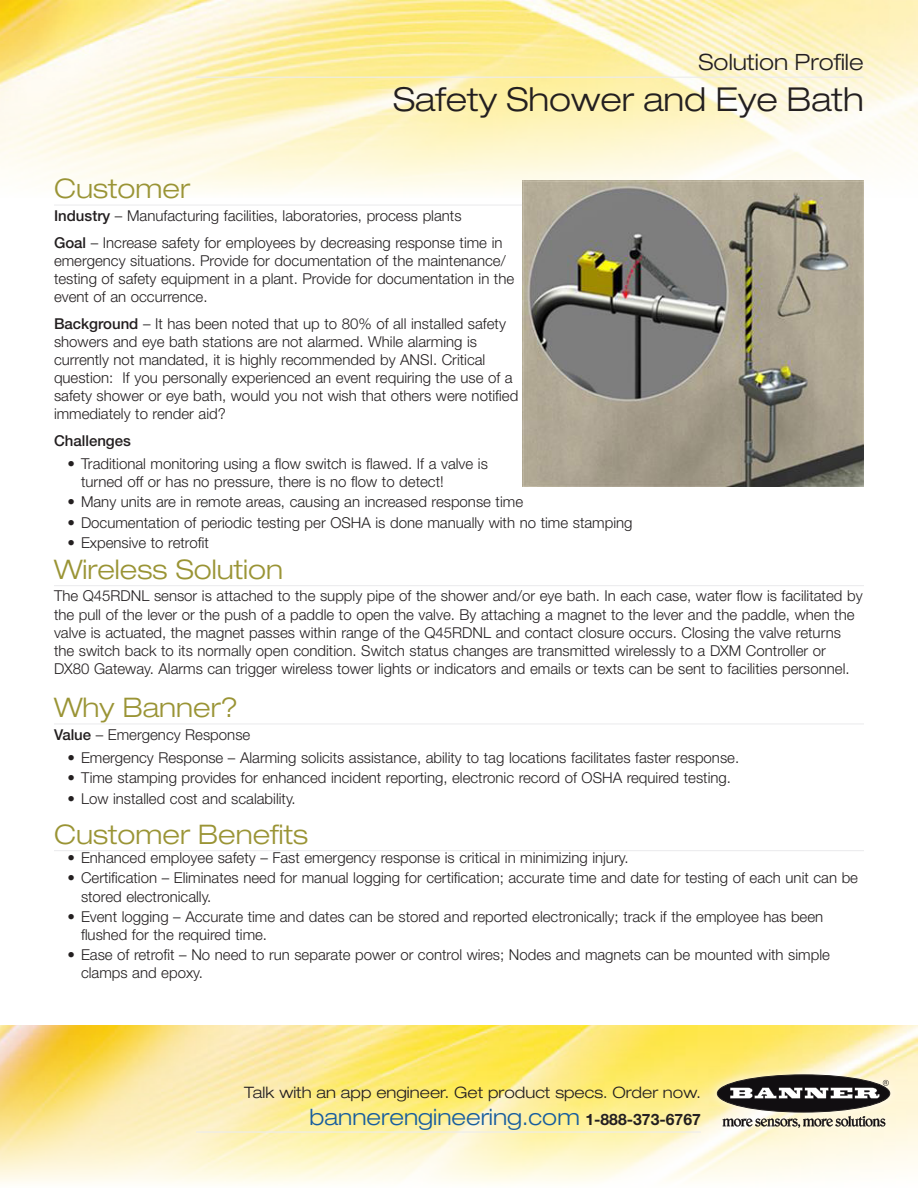
<style>
.page{position:relative;width:918px;height:1188px;background:#fff}
.page>*{position:absolute;margin:0;border:0;box-sizing:border-box;transform-origin:0 0}
.t1{font:300 expanded 33px "Helvetica Neue LT Pro";color:#231f20}
.Heading_1__rust{font:300 expanded 27px "Helvetica Neue LT Pro";color:#9a9435}
.Heading_1__rust-2{font:300 expanded 22.5px "Helvetica Neue LT Pro";color:#175d9e}
.t2{font:300 expanded 22.5px "Helvetica Neue LT Pro";color:#231f20}
.Heading_1__rust-3{font:300 expanded 15.75px "Helvetica Neue LT Pro";color:#231f20}
.body_text{font:300 15px/18px "Helvetica Neue LT Pro";color:#231f20}
.body_text-2{font:500 15px "Helvetica Neue LT Pro";color:#231f20}
.s1{font-weight:500}
.s2{font-weight:700;font-stretch:normal;font-size:15.75px;color:#231f20}
</style>
<div class="page">
<img style="left:0;top:1026px;width:918px;height:158px">
<img style="left:0;top:0;width:918px;height:192px">
<hr style="left:196px;top:77px;width:668px;height:1px;background:#ececee">
<hr style="left:54px;top:204px;width:468px;height:2px;background:#ececee">
<div style="left:708px;top:1065px;width:191px;height:71px;background:#fff;opacity:.75"></div>
<div style="left:717px;top:1075px;width:173px;height:37px;background:#110e11;border-radius:50%"></div>
<div style="left:717px;top:1075px;width:173px;height:37px;border:1px solid #231f20;border-radius:50%"></div>
<svg style="left:730px;top:1080px;width:159px;height:19px"></svg>
<svg style="left:723px;top:1116px;width:162px;height:12px;background:#aea99b"></svg>
<hr style="left:196px;top:1131px;width:505px;height:2px;background:#ececee">
<hr style="left:54px;top:585px;width:810px;height:1px;background:#ececee">
<hr style="left:54px;top:723px;width:810px;height:2px;background:#ececee">
<hr style="left:54px;top:850px;width:810px;height:1px;background:#ececee">
<img style="left:522px;top:180px;width:342px;height:307px">
<p class="t2" style="left:699px;top:49px;width:167px">Solution Profile</p>
<p class="t1" style="left:393px;top:79px;width:472px">Safety Shower and Eye Bath</p>
<p class="Heading_1__rust" style="left:54px;top:173px;width:138px">Customer</p>
<p class="body_text" style="left:54px;top:206px;width:409px"><span class="s1">Industry</span> – Manufacturing facilities, laboratories, process plants</p>
<p class="body_text" style="left:54px;top:233px;width:462px"><span class="s1">Goal</span> – Increase safety for employees by decreasing response time in emergency situations. Provide for documentation of the maintenance/ testing of safety equipment in a plant. Provide for documentation in the event of an occurrence.</p>
<p class="body_text" style="left:54px;top:314px;width:466px"><span class="s1">Background</span> – It has been noted that up to 80% of all installed safety showers and eye bath stations are not alarmed. While alarming is currently not mandated, it is highly recommended by ANSI. Critical question: If you personally experienced an event requiring the use of a safety shower or eye bath, would you not wish that others were notified immediately to render aid?</p>
<p class="body_text-2" style="left:54px;top:431px;width:78px">Challenges</p>
<p class="body_text" style="left:81px;top:454px;width:408px;text-indent:-14px">• Traditional monitoring using a flow switch is flawed. If a valve is turned off or has no pressure, there is no flow to detect!</p>
<p class="body_text" style="left:68px;top:493px;width:457px">• Many units are in remote areas, causing an increased response time</p>
<p class="body_text" style="left:68px;top:513px;width:567px">• Documentation of periodic testing per OSHA is done manually with no time stamping</p>
<p class="body_text" style="left:68px;top:533px;width:143px">• Expensive to retrofit</p>
<p class="Heading_1__rust" style="left:54px;top:553px;width:231px">Wireless Solution</p>
<p class="body_text" style="left:54px;top:587px;width:810px">The Q45RDNL sensor is attached to the supply pipe of the shower and/or eye bath. In each case, water flow is facilitated by the pull of the lever or the push of a paddle to open the valve. By attaching a magnet to the lever and the paddle, when the valve is actuated, the magnet passes within range of the Q45RDNL and contact closure occurs. Closing the valve returns the switch back to its normally open condition. Switch status changes are transmitted wirelessly to a DXM Controller or DX80 Gateway. Alarms can trigger wireless tower lights or indicators and emails or texts can be sent to facilities personnel.</p>
<p class="Heading_1__rust" style="left:54px;top:692px;width:186px">Why Banner?</p>
<p class="body_text" style="left:54px;top:725px;width:198px"><span class="s1">Value</span> – Emergency Response</p>
<p class="body_text" style="left:68px;top:749px;width:673px">• Emergency Response – Alarming solicits assistance, ability to tag locations facilitates faster response.</p>
<p class="body_text" style="left:68px;top:769px;width:665px">• Time stamping provides for enhanced incident reporting, electronic record of OSHA required testing.</p>
<p class="body_text" style="left:68px;top:789px;width:230px">• Low installed cost and scalability.</p>
<p class="Heading_1__rust" style="left:54px;top:818px;width:256px">Customer Benefits</p>
<p class="body_text" style="left:68px;top:849px;width:563px">• Enhanced employee safety – Fast emergency response is critical in minimizing injury.</p>
<p class="body_text" style="left:81px;top:869px;width:779px;text-indent:-14px">• Certification – Eliminates need for manual logging for certification; accurate time and date for testing of each unit can be stored electronically.</p>
<p class="body_text" style="left:81px;top:907px;width:744px;text-indent:-14px">• Event logging – Accurate time and dates can be stored and reported electronically; track if the employee has been flushed for the required time.</p>
<p class="body_text" style="left:81px;top:945px;width:750px;text-indent:-14px">• Ease of retrofit – No need to run separate power or control wires; Nodes and magnets can be mounted with simple clamps and epoxy.</p>
<p class="Heading_1__rust-3" style="left:244px;top:1083px;width:458px">Talk with an app engineer. Get product specs. Order now.</p>
<p class="Heading_1__rust-2" style="left:309px;top:1104px;width:393px">bannerengineering.com <span class="s2">1-888-373-6767</span></p>
</div>
